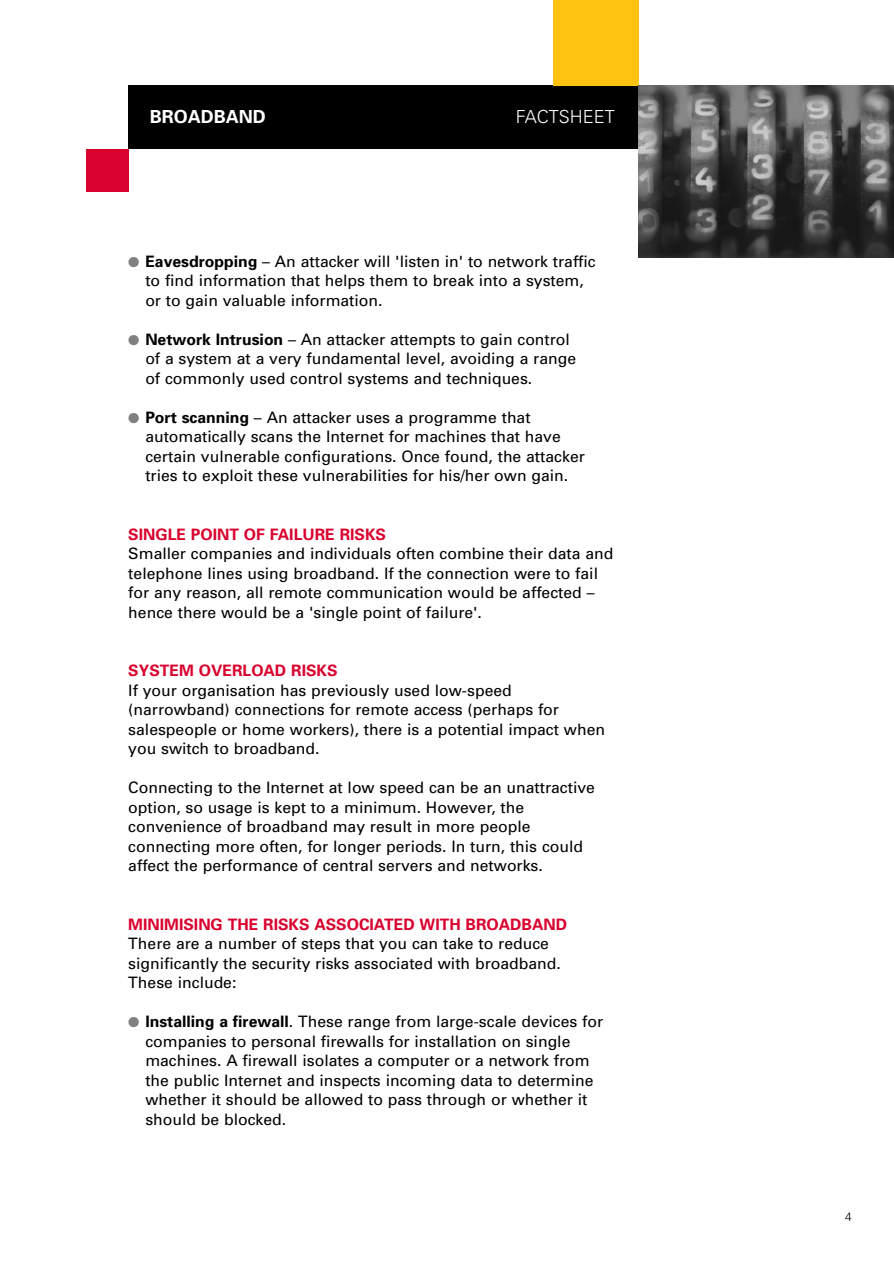
<style>
.page{position:relative;width:894px;height:1262px;background:#fff}
.page>*{position:absolute;margin:0;border:0;box-sizing:border-box;transform-origin:0 0}
.t1{font:700 18px "Univers";color:#fff}
.t2{font:300 18px "Univers";color:#fff}
.t3{font:15.75px/19.5px "Univers";color:#000}
.t4{font:700 15.75px "Univers";color:#d9012e}
.t5{font:300 12px "Univers";color:#000}
.s1{color:#808080}
.s2{font-weight:700}
</style>
<div class="page">
<div style="left:128px;top:85px;width:765px;height:64px;background:#000"></div>
<div style="left:553px;top:0;width:85px;height:85px;background:#ffc211"></div>
<img style="left:638px;top:85px;width:255px;height:172px">
<div style="left:86px;top:149px;width:42px;height:42px;background:#d9012e"></div>
<p class="t1" style="left:150px;top:110px;width:117px">BROADBAND</p>
<p class="t2" style="left:515px;top:110px;width:101px">FACTSHEET</p>
<p class="t3" style="left:145px;top:253px;width:452px;text-indent:-17px"><span class="s1">●</span> <span class="s2">Eavesdropping</span> – An attacker will 'listen in' to network traffic to find information that helps them to break into a system, or to gain valuable information.</p>
<p class="t3" style="left:145px;top:331px;width:432px;text-indent:-17px"><span class="s1">●</span> <span class="s2">Network Intrusion</span> – An attacker attempts to gain control of a system at a very fundamental level, avoiding a range of commonly used control systems and techniques.</p>
<p class="t3" style="left:145px;top:409px;width:441px;text-indent:-17px"><span class="s1">●</span> <span class="s2">Port scanning</span> – An attacker uses a programme that automatically scans the Internet for machines that have certain vulnerable configurations. Once found, the attacker tries to exploit these vulnerabilities for his/her own gain.</p>
<p class="t4" style="left:128px;top:528px;width:259px">SINGLE POINT OF FAILURE RISKS</p>
<p class="t3" style="left:128px;top:545px;width:486px">Smaller companies and individuals often combine their data and telephone lines using broadband. If the connection were to fail for any reason, all remote communication would be affected – hence there would be a 'single point of failure'.</p>
<p class="t4" style="left:128px;top:665px;width:211px">SYSTEM OVERLOAD RISKS</p>
<p class="t3" style="left:128px;top:682px;width:478px">If your organisation has previously used low-speed (narrowband) connections for remote access (perhaps for salespeople or home workers), there is a potential impact when you switch to broadband.</p>
<p class="t3" style="left:128px;top:779px;width:468px">Connecting to the Internet at low speed can be an unattractive option, so usage is kept to a minimum. However, the convenience of broadband may result in more people connecting more often, for longer periods. In turn, this could affect the performance of central servers and networks.</p>
<p class="t4" style="left:128px;top:918px;width:440px">MINIMISING THE RISKS ASSOCIATED WITH BROADBAND</p>
<p class="t3" style="left:128px;top:935px;width:434px">There are a number of steps that you can take to reduce significantly the security risks associated with broadband.<br>These include:</p>
<p class="t3" style="left:145px;top:1013px;width:459px;text-indent:-17px"><span class="s1">●</span> <span class="s2">Installing a firewall</span>. These range from large-scale devices for companies to personal firewalls for installation on single machines. A firewall isolates a computer or a network from the public Internet and inspects incoming data to determine whether it should be allowed to pass through or whether it should be blocked.</p>
<p class="t5" style="left:844px;top:1212px;width:8px">4</p>
</div>
